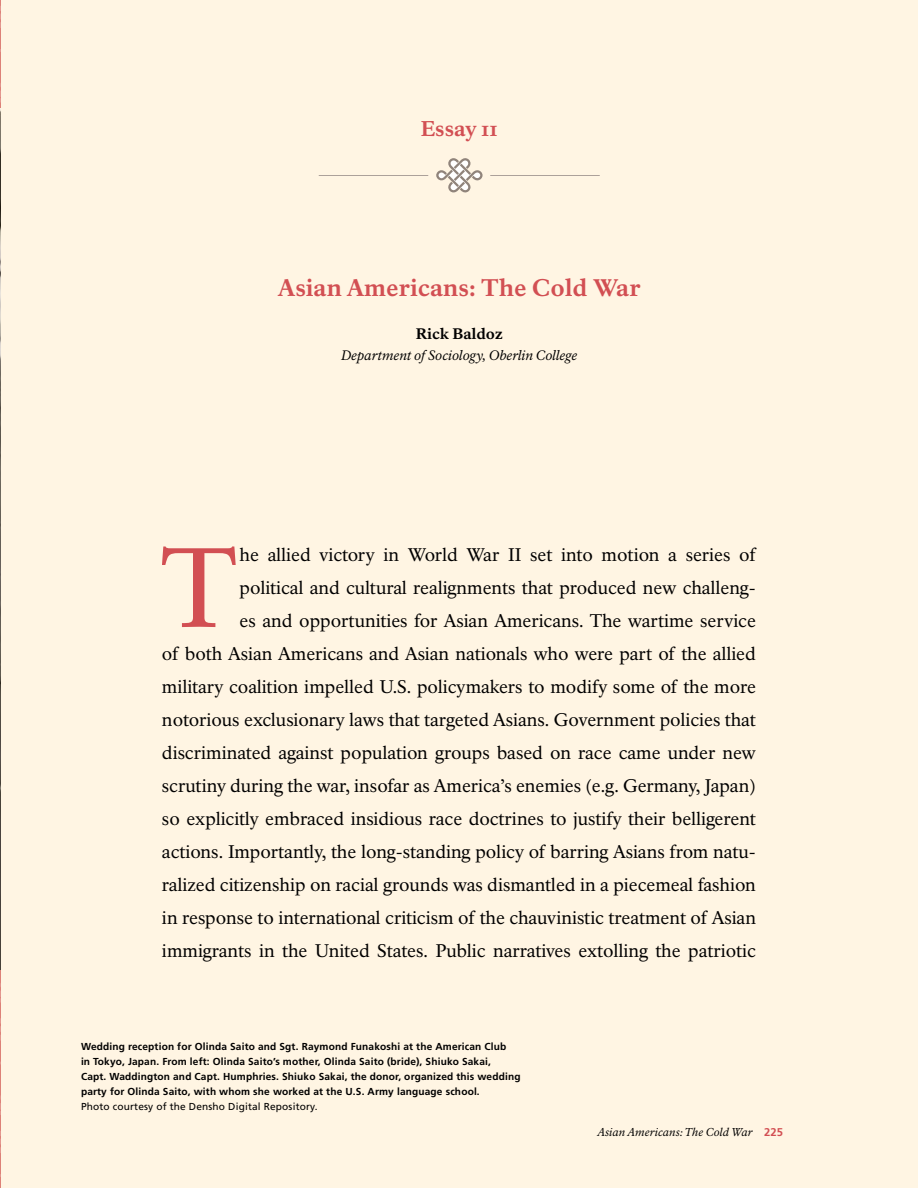
<style>
.page{position:relative;width:918px;height:1188px;background:#fff5e3}
.page>*{position:absolute;margin:0;border:0;box-sizing:border-box;transform-origin:0 0}
.essay_intro{font:110.85px "NPS Rawlinson";color:#d24f53}
.essay_heading{font:800 23.7px "NPS Rawlinson";letter-spacing:.005em;color:#d24f53}
.t1{font:800 21px "NPS Rawlinson";color:#d24f53}
.essay_intro-2{font:18px/33px "NPS Rawlinson";color:#000;text-align:right}
.t2{font:800 15px "NPS Rawlinson";letter-spacing:-.01em;color:#000}
.t3{font:italic 13.5px "NPS Rawlinson";color:#000}
.t4{font:italic 11.25px "NPS Rawlinson";letter-spacing:.005em;color:#000}
.photo_caption{font:700 10.2px/15px "Frutiger LT Std";letter-spacing:.015em;color:#000}
.s1{font-weight:400}
.s2{font-family:"Frutiger LT Std";font-weight:700;font-style:normal;color:#d24f53}
</style>
<div class="page">
<svg style="left:436px;top:158px;width:47px;height:34px"></svg>
<hr style="left:319px;top:175px;width:109px;height:1px;background:#aca19a">
<hr style="left:490px;top:175px;width:110px;height:1px;background:#aca19a">
<svg style="left:0;top:0;width:1px;height:1188px"></svg>
<img style="left:0;top:108px;width:1px;height:862px">
<p class="t1" style="left:421px;top:115px;width:78px">Essay 11</p>
<p class="essay_heading" style="left:278px;top:273px;width:364px">Asian Americans: The Cold War</p>
<p class="t2" style="left:416px;top:324px;width:88px">Rick Baldoz</p>
<p class="t3" style="left:341px;top:347px;width:238px">Department of Sociology, Oberlin College</p>
<p class="essay_intro" style="left:160px;top:521px;width:79px">T</p>
<p class="essay_intro-2" style="left:162px;top:538px;width:596px">he allied victory in World War II set into motion a series of<br>political and cultural realignments that produced new challeng-<br>es and opportunities for Asian Americans. The wartime service<br>of both Asian Americans and Asian nationals who were part of the allied military coalition impelled U.S. policymakers to modify some of the more notorious exclusionary laws that targeted Asians. Government policies that discriminated against population groups based on race came under new scrutiny during the war, insofar as America’s enemies (e.g. Germany, Japan) so explicitly embraced insidious race doctrines to justify their belligerent actions. Importantly, the long-standing policy of barring Asians from natu&shy;ralized citizenship on racial grounds was dismantled in a piecemeal fashion in response to international criticism of the chauvinistic treatment of Asian immigrants in the United States. Public narratives extolling the patriotic</p>
<p class="photo_caption" style="left:81px;top:1039px;width:441px">Wedding reception for Olinda Saito and Sgt. Raymond Funakoshi at the American Club<br>in Tokyo, Japan. From left: Olinda Saito’s mother, Olinda Saito (bride), Shiuko Sakai,<br>Capt. Waddington and Capt. Humphries. Shiuko Sakai, the donor, organized this wedding party for Olinda Saito, with whom she worked at the U.S. Army language school.<br><span class="s1">Photo courtesy of the Densho Digital Repository.</span></p>
<p class="t4" style="left:598px;top:1125px;width:187px">Asian Americans: The Cold War <span class="s2">225</span></p>
</div>
